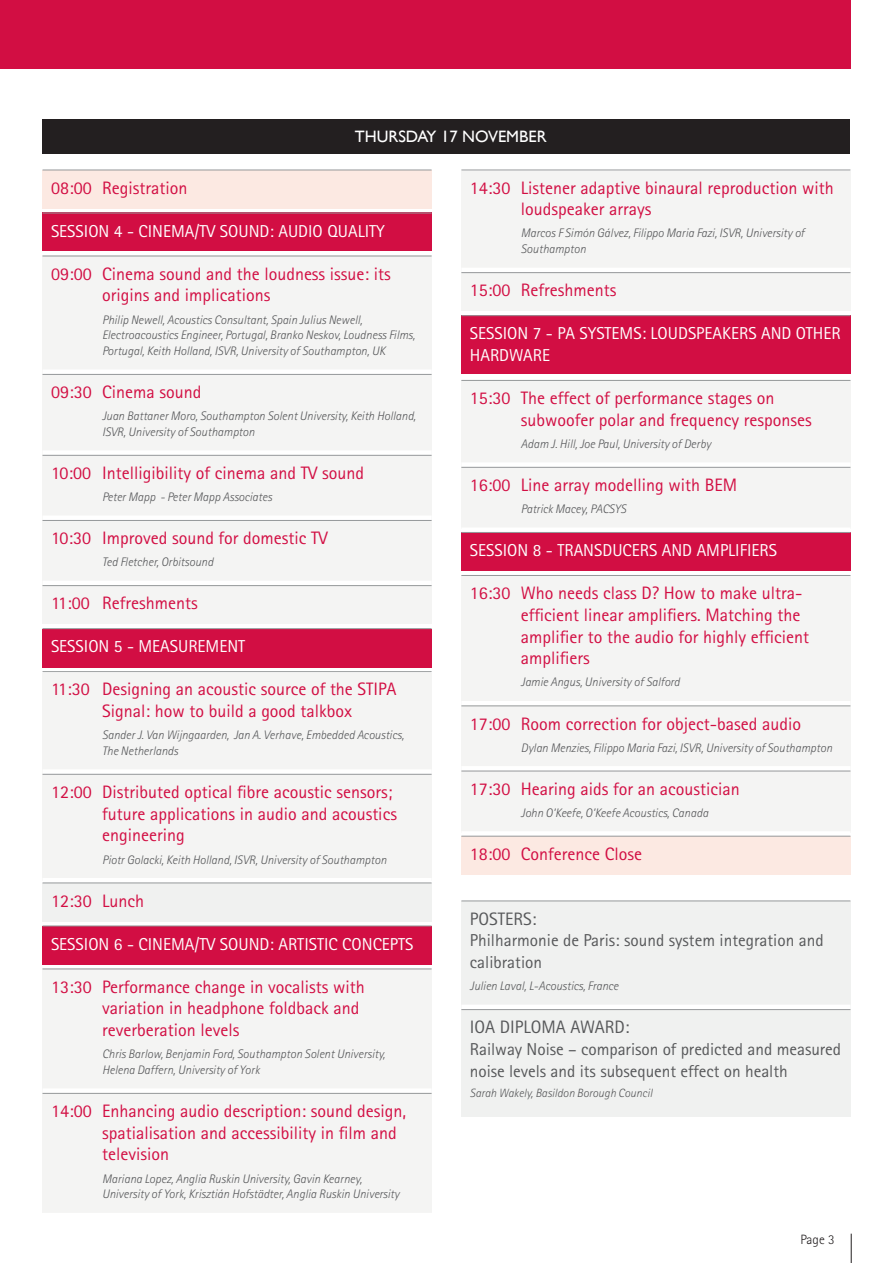
<style>
.page{position:relative;width:893px;height:1263px;background:#fff}
.page>*{position:absolute;margin:0;border:0;box-sizing:border-box;transform-origin:0 0}
.Titles{font:18px/21.8px "Rotis Sans Serif";color:#d20e43}
.Titles-2{font:18px "Rotis Sans Serif";color:#57585a}
.Titles_white{font:17.25px "Rotis Sans Serif";color:#fff}
.Titles-3{font:17.25px/21.8px "Rotis Sans Serif";letter-spacing:-.005em;color:#57585a}
.title_date{font:16.5px "Gill Sans";color:#fff}
.t1{font:300 13.5px "Rotis Sans Serif";color:#231f20}
.Institutions{font:italic 300 12.3px/15.8px "Rotis Sans Serif";color:#57585a}
.Institutions_no_inde{font:italic 300 12px "Rotis Sans Serif";color:#57585a}
</style>
<div class="page">
<svg style="left:851px;top:1234px;width:1px;height:29px"></svg>
<div style="left:0;top:0;width:850px;height:68px;background:#d20e43"></div>
<div style="left:461px;top:836px;width:389px;height:39px;background:#fce9e2"></div>
<div style="left:461px;top:171px;width:389px;height:139px;background:#f4f4f3"></div>
<div style="left:461px;top:380px;width:389px;height:149px;background:#f4f4f3"></div>
<div style="left:461px;top:575px;width:389px;height:258px;background:#f4f4f3"></div>
<div style="left:461px;top:901px;width:389px;height:215px;background:#f0f1f0"></div>
<div style="left:461px;top:532px;width:389px;height:39px;background:#d20e43"></div>
<div style="left:461px;top:315px;width:389px;height:59px;background:#d20e43"></div>
<div style="left:43px;top:883px;width:389px;height:39px;background:#f0f1f0"></div>
<div style="left:43px;top:926px;width:389px;height:38px;background:#d20e43"></div>
<div style="left:43px;top:171px;width:389px;height:38px;background:#fce9e2"></div>
<div style="left:43px;top:255px;width:389px;height:369px;background:#f4f4f3"></div>
<div style="left:43px;top:673px;width:389px;height:208px;background:#f4f4f3"></div>
<div style="left:43px;top:969px;width:389px;height:244px;background:#f4f4f3"></div>
<div style="left:43px;top:213px;width:389px;height:38px;background:#d20e43"></div>
<div style="left:43px;top:629px;width:389px;height:39px;background:#d20e43"></div>
<hr style="left:461px;top:170px;width:389px;height:1px;background:#95989a">
<hr style="left:461px;top:268px;width:389px;height:4px;background:#fff">
<hr style="left:461px;top:272px;width:389px;height:1px;background:#95989a">
<hr style="left:461px;top:315px;width:389px;height:1px;background:#95989a">
<hr style="left:461px;top:380px;width:389px;height:1px;background:#95989a">
<div style="left:461px;top:462px;width:389px;height:5px;background:#fff"></div>
<hr style="left:461px;top:467px;width:389px;height:1px;background:#95989a">
<div style="left:461px;top:527px;width:389px;height:5px;background:#fff"></div>
<hr style="left:461px;top:532px;width:389px;height:1px;background:#95989a">
<hr style="left:461px;top:575px;width:389px;height:1px;background:#95989a">
<div style="left:461px;top:701px;width:389px;height:5px;background:#fff"></div>
<hr style="left:461px;top:706px;width:389px;height:1px;background:#95989a">
<div style="left:461px;top:766px;width:389px;height:5px;background:#fff"></div>
<hr style="left:461px;top:771px;width:389px;height:1px;background:#95989a">
<div style="left:461px;top:831px;width:389px;height:5px;background:#fff"></div>
<hr style="left:461px;top:836px;width:389px;height:1px;background:#95989a">
<hr style="left:461px;top:901px;width:389px;height:1px;background:#95989a">
<hr style="left:461px;top:1005px;width:389px;height:4px;background:#fff">
<hr style="left:461px;top:1009px;width:389px;height:1px;background:#95989a">
<div style="left:43px;top:119px;width:807px;height:34px;background:#231f20"></div>
<hr style="left:43px;top:170px;width:389px;height:1px;background:#95989a">
<hr style="left:43px;top:213px;width:389px;height:1px;background:#95989a">
<hr style="left:43px;top:256px;width:389px;height:1px;background:#95989a">
<div style="left:43px;top:369px;width:389px;height:5px;background:#fff"></div>
<hr style="left:43px;top:374px;width:389px;height:1px;background:#95989a">
<div style="left:43px;top:450px;width:389px;height:5px;background:#fff"></div>
<hr style="left:43px;top:455px;width:389px;height:1px;background:#95989a">
<div style="left:43px;top:515px;width:389px;height:5px;background:#fff"></div>
<hr style="left:43px;top:520px;width:389px;height:1px;background:#95989a">
<hr style="left:43px;top:581px;width:389px;height:4px;background:#fff">
<hr style="left:43px;top:585px;width:389px;height:1px;background:#95989a">
<hr style="left:43px;top:628px;width:389px;height:1px;background:#95989a">
<hr style="left:43px;top:671px;width:389px;height:1px;background:#95989a">
<div style="left:43px;top:769px;width:389px;height:5px;background:#fff"></div>
<hr style="left:43px;top:774px;width:389px;height:1px;background:#95989a">
<div style="left:43px;top:878px;width:389px;height:5px;background:#fff"></div>
<hr style="left:43px;top:883px;width:389px;height:1px;background:#95989a">
<hr style="left:43px;top:926px;width:389px;height:1px;background:#95989a">
<hr style="left:43px;top:969px;width:389px;height:1px;background:#95989a">
<div style="left:43px;top:1088px;width:389px;height:5px;background:#fff"></div>
<hr style="left:43px;top:1093px;width:389px;height:1px;background:#95989a">
<p class="title_date" style="left:355px;top:126px;width:193px">THURSDAY 17 NOVEMBER</p>
<p class="Titles" style="left:51px;top:176px;width:138px">08:00 Registration</p>
<p class="Titles_white" style="left:51px;top:221px;width:180px">Session 4 - Cin ema/TV sound</p>
<p class="Titles_white" style="left:269px;top:221px;width:117px">: aud io quality</p>
<p class="Titles" style="left:102px;top:263px;width:290px;text-indent:-51px">09:00 Cinema sound and the loudness issue: its origins and implications</p>
<p class="Institutions" style="left:102px;top:312px;width:315px">Philip Newell, Acoustics Consultant, Spain Julius Newell,<br>Electroacoustics Engineer, Portugal, Branko Neskov, Loudness Films,<br>Portugal, Keith Holland, ISVR, University of Southampton, UK</p>
<p class="Titles" style="left:51px;top:381px;width:152px">09:30 Cinema sound</p>
<p class="Institutions" style="left:102px;top:408px;width:315px">Juan Battaner Moro, Southampton Solent University, Keith Holland,<br>ISVR, University of Southampton</p>
<p class="Titles" style="left:51px;top:462px;width:314px">10:00 I ntelligibility of cinema and TV sound</p>
<p class="Institutions" style="left:102px;top:489px;width:171px">Peter Mapp - Peter Mapp Associates</p>
<p class="Titles" style="left:51px;top:527px;width:278px">10:30 I mproved sound for domestic TV</p>
<p class="Institutions" style="left:102px;top:554px;width:113px">Ted Fletcher, Orbitsound</p>
<p class="Titles" style="left:51px;top:592px;width:148px">11:00 Refreshments</p>
<p class="Titles_white" style="left:51px;top:636px;width:120px">Session 5 - Measur</p>
<p class="Titles_white" style="left:198px;top:636px;width:49px">ement</p>
<p class="Titles" style="left:51px;top:678px;width:347px;text-align:center">11:30 Designing an acoustic source of the STI PA<br>Signal: how to build a good talkbox</p>
<p class="Institutions" style="left:102px;top:727px;width:303px">Sander J. Van Wijngaarden, Jan A. Verhave, Embedded Acoustics,<br>The Netherlands</p>
<p class="Titles" style="left:102px;top:781px;width:296px;text-indent:-51px">12:00 Distributed optical fibre acoustic sensors; future applications in audio and acoustics engineering</p>
<p class="Institutions" style="left:102px;top:852px;width:286px">Piotr Golacki, Keith Holland, ISVR, University of Southampton</p>
<p class="Titles" style="left:51px;top:889px;width:95px">12:30 Lunch</p>
<p class="Titles_white" style="left:51px;top:933px;width:180px">Session 6 - Cin ema/TV sound</p>
<p class="Titles_white" style="left:269px;top:933px;width:84px">: artistic conc</p>
<p class="Titles_white" style="left:382px;top:933px;width:29px">epts</p>
<p class="Titles" style="left:102px;top:975px;width:264px;text-indent:-51px">13:30 Performance change in vocalists with variation in headphone foldback and reverberation levels</p>
<p class="Institutions" style="left:102px;top:1046px;width:285px">Chris Barlow, Benjamin Ford, Southampton Solent University,<br>Helena Daffern, University of York</p>
<p class="Titles" style="left:102px;top:1100px;width:306px;text-indent:-51px">14:00 Enhancing audio description: sound design, spatialisation and accessibility in film and television</p>
<p class="Institutions" style="left:102px;top:1171px;width:299px">Mariana Lopez, Anglia Ruskin University, Gavin Kearney,<br>University of York, Krisztián Hofstädter, Anglia Ruskin University</p>
<p class="Titles" style="left:521px;top:176px;width:314px;text-indent:-51px">14:30 Listener adaptive binaural reproduction with loudspeaker arrays</p>
<p class="Institutions" style="left:521px;top:226px;width:285px">Marcos F Simón Gálvez, Filippo Maria Fazi, ISVR, University of<br>Southampton</p>
<p class="Titles" style="left:470px;top:279px;width:148px">15:00 Refreshments</p>
<p class="Titles_white" style="left:470px;top:323px;width:191px">Sess ion 7 - PA systems : loudsp</p>
<p class="Titles_white" style="left:705px;top:323px;width:68px">eakers and</p>
<p class="Titles_white" style="left:796px;top:323px;width:42px">other</p>
<p class="Titles_white" style="left:470px;top:345px;width:12px">hardwar</p>
<p class="Titles_white" style="left:542px;top:345px;width:9px">e</p>
<p class="Titles" style="left:521px;top:387px;width:292px;text-indent:-51px">15:30 The effect of performance stages on subwoofer polar and frequency responses</p>
<p class="Institutions" style="left:521px;top:436px;width:192px">Adam J. Hill, Joe Paul, University of Derby</p>
<p class="Titles" style="left:470px;top:474px;width:269px">16:00 Line array modelling with BEM</p>
<p class="Institutions" style="left:521px;top:501px;width:107px">Patrick Macey, PACSYS</p>
<p class="Titles_white" style="left:470px;top:540px;width:98px">Session 8 - Transduc</p>
<p class="Titles_white" style="left:632px;top:540px;width:41px">ers and</p>
<p class="Titles_white" style="left:697px;top:540px;width:11px">ampl</p>
<p class="Titles_white" style="left:735px;top:540px;width:31px">ifiers</p>
<p class="Titles" style="left:521px;top:582px;width:290px;text-indent:-51px">16:30 Who needs class D? How to make ultra&shy;efficient linear amplifiers. Matching the amplifier to the audio for highly efficient amplifiers</p>
<p class="Institutions" style="left:521px;top:675px;width:160px">Jamie Angus, University of Salford</p>
<p class="Titles" style="left:470px;top:712px;width:333px">17:00 Room correction for object-based audio</p>
<p class="Institutions" style="left:521px;top:740px;width:313px">Dylan Menzies, Filippo Maria Fazi, ISVR, University of Southampton</p>
<p class="Titles" style="left:470px;top:777px;width:271px">17:30 Hearing aids for an acoustician</p>
<p class="Institutions" style="left:521px;top:805px;width:189px">John O’Keefe, O’Keefe Acoustics, Canada</p>
<p class="Titles" style="left:470px;top:843px;width:174px">18:00 Conference Close</p>
<p class="Titles-2" style="left:470px;top:908px;width:68px">POSTE RS:</p>
<p class="Titles-3" style="left:470px;top:929px;width:355px">Philharmonie de Paris: sound system integration and calibration</p>
<p class="Institutions" style="left:470px;top:978px;width:150px">Julien Laval, L-Acoustics, France</p>
<p class="Titles-2" style="left:470px;top:1016px;width:161px">I OA DI PLOMA AWARD:</p>
<p class="Titles-3" style="left:470px;top:1038px;width:373px">Railway Noise – comparison of predicted and measured noise levels and its subsequent effect on health</p>
<p class="Institutions_no_inde" style="left:470px;top:1086px;width:184px">Sarah Wakely, Basildon Borough Council</p>
<p class="t1" style="left:801px;top:1231px;width:35px">Page 3</p>
</div>
